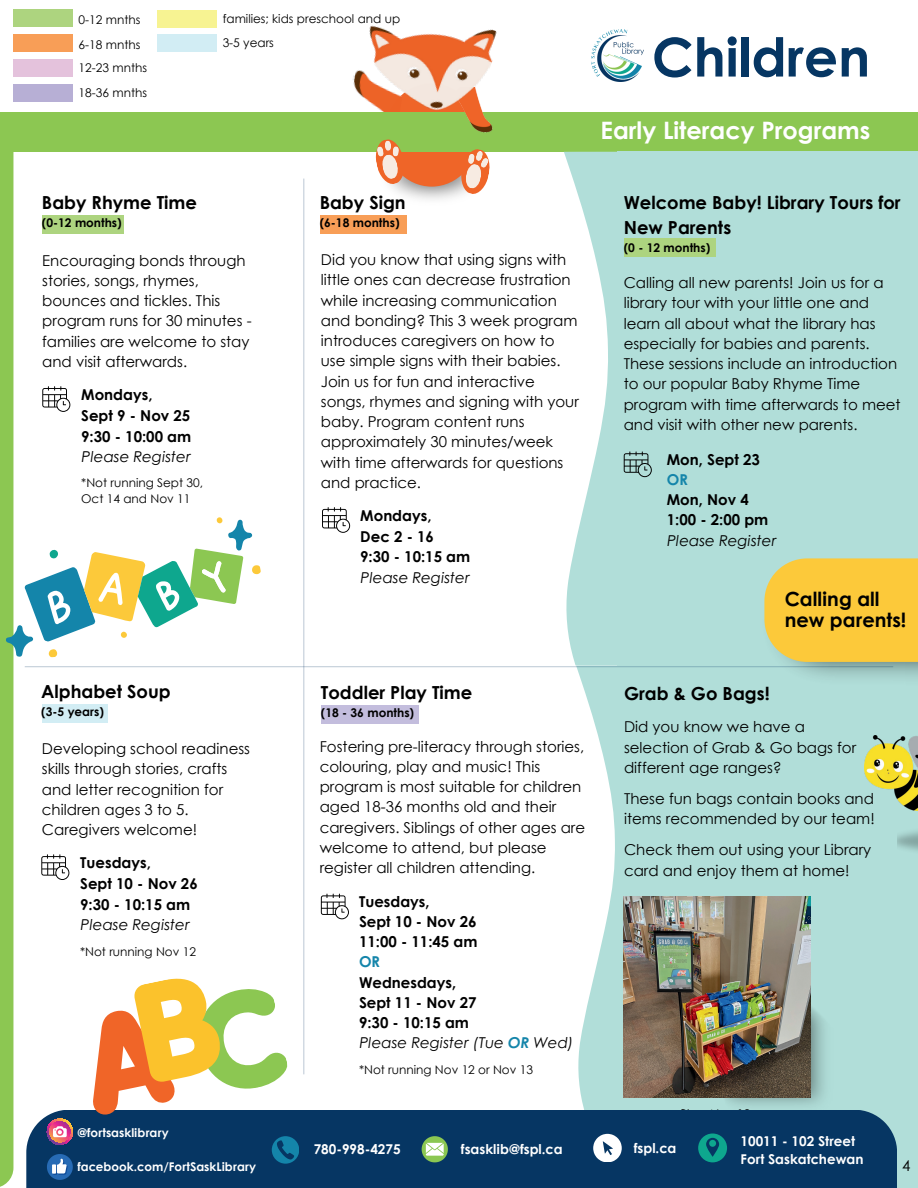
<style>
.page{position:relative;width:918px;height:1188px;background:#fff}
.page>*{position:absolute;margin:0;border:0;box-sizing:border-box;transform-origin:0 0}
.t1{font:700 53.55px "Century Gothic";color:#063663}
.t2{font:700 24px "Century Gothic";color:#fff}
.t3{font:700 19.5px/21.3px "Century Gothic";color:#000}
.t4{font:700 18px/25px "Century Gothic";color:#000}
.t5{font:15px/20.2px "Century Gothic";color:#000}
.t6{font:700 15px/20.2px "Century Gothic";color:#000}
.t7{font:700 15px/20.7px "Century Gothic";color:#000}
.t8{font:italic 15px "Century Gothic";color:#000}
.t9{font:700 15px "Century Gothic";color:#1485aa}
.t10{font:700 13.5px/18px "Century Gothic";color:#fff}
.t11{font:12px/16px "Century Gothic";color:#000}
.t12{font:700 12px "Century Gothic";color:#000}
.t13{font:700 12px "Century Gothic";color:#fff}
.s1{font-weight:400;font-style:italic}
.s2{font-style:italic;color:#1485aa}
</style>
<div class="page">
<div style="left:384px;top:83px;width:95px;height:104px;background:#ef6528;border-radius:50%"></div>
<div style="left:0;top:112px;width:918px;height:40px;background:#8cc752"></div>
<img style="left:473px;top:127px;width:19px;height:5px">
<img style="left:353px;top:25px;width:144px;height:102px">
<svg style="left:375px;top:139px;width:31px;height:46px"></svg>
<svg style="left:460px;top:149px;width:30px;height:46px"></svg>
<div style="left:0;top:120px;width:13px;height:1068px;background:#8cc752"></div>
<div style="left:617px;top:152px;width:301px;height:1036px;background:#b1ded9"></div>
<img style="left:718px;top:1001px;width:107px;height:105px">
<img style="left:864px;top:735px;width:54px;height:76px">
<img style="left:874px;top:759px;width:25px;height:12px">
<div style="left:13px;top:10px;width:60px;height:17px;background:#add47f"></div>
<div style="left:13px;top:59px;width:60px;height:18px;background:#e4c2dc"></div>
<div style="left:13px;top:34px;width:60px;height:18px;background:#f89e57"></div>
<div style="left:13px;top:84px;width:60px;height:17px;background:#b7afd5"></div>
<div style="left:157px;top:10px;width:60px;height:17px;background:#f7f392"></div>
<hr style="left:303px;top:179px;width:1px;height:895px;background:#063663">
<svg style="left:576px;top:667px;width:105px;height:443px;fill:#b1ded9"></svg>
<hr style="left:25px;top:666px;width:868px;height:1px;background:#063663">
<div style="left:157px;top:34px;width:60px;height:18px;background:#d2edf4"></div>
<img style="left:624px;top:896px;width:186px;height:201px">
<img style="left:591px;top:30px;width:52px;height:51px">
<div style="left:321px;top:705px;width:98px;height:19px;background:#c3bddd"></div>
<div style="left:43px;top:215px;width:81px;height:19px;background:#add47f"></div>
<svg style="left:42px;top:386px;width:28px;height:26px"></svg>
<svg style="left:322px;top:507px;width:28px;height:26px"></svg>
<div style="left:320px;top:215px;width:86px;height:19px;background:#f89e57"></div>
<div style="left:42px;top:704px;width:66px;height:19px;background:#d2edf4"></div>
<svg style="left:41px;top:854px;width:28px;height:26px"></svg>
<svg style="left:564px;top:152px;width:119px;height:514px"></svg>
<div style="left:624px;top:239px;width:91px;height:18px;background:#add47f"></div>
<svg style="left:624px;top:451px;width:28px;height:26px"></svg>
<img style="left:762px;top:662px;width:156px;height:15px">
<div style="left:764px;top:558px;width:154px;height:104px;background:#fcc93a"></div>
<svg style="left:321px;top:894px;width:28px;height:25px"></svg>
<div style="left:26px;top:1110px;width:871px;height:78px;background:#063663"></div>
<svg style="left:422px;top:1136px;width:26px;height:26px"></svg>
<svg style="left:698px;top:1134px;width:29px;height:28px"></svg>
<svg style="left:593px;top:1134px;width:28px;height:28px"></svg>
<svg style="left:272px;top:1136px;width:27px;height:27px"></svg>
<svg style="left:47px;top:1119px;width:26px;height:26px"></svg>
<svg style="left:47px;top:1154px;width:26px;height:26px"></svg>
<svg style="left:6px;top:517px;width:255px;height:141px"></svg>
<svg style="left:93px;top:978px;width:195px;height:137px"></svg>
<p class="t11" style="left:79px;top:11px;width:63px">0-12 mnths</p>
<p class="t11" style="left:79px;top:36px;width:63px">6-18 mnths</p>
<p class="t11" style="left:79px;top:59px;width:70px">12-23 mnths</p>
<p class="t11" style="left:79px;top:84px;width:70px">18-36 mnths</p>
<p class="t11" style="left:223px;top:10px;width:179px">families; kids preschool and up</p>
<p class="t11" style="left:223px;top:34px;width:53px">3-5 years</p>
<p class="t4" style="left:42px;top:189px;width:157px">Baby Rhyme Time</p>
<p class="t12" style="left:42px;top:213px;width:81px">(0-12 months)</p>
<p class="t4" style="left:320px;top:189px;width:87px">Baby Sign</p>
<p class="t12" style="left:320px;top:213px;width:81px">(6-18 months)</p>
<p class="t5" style="left:42px;top:250px;width:211px">Encouraging bonds through stories, songs, rhymes, bounces and tickles. This program runs for 30 minutes - families are welcome to stay and visit afterwards.</p>
<p class="t7" style="left:81px;top:384px;width:112px">Mondays,<br>Sept 9 - Nov 25<br>9:30 - 10:00 am</p>
<p class="t8" style="left:81px;top:448px;width:111px">Please Register</p>
<p class="t11" style="left:81px;top:475px;width:123px">*Not running Sept 30,<br>Oct 14 and Nov 11</p>
<p class="t5" style="left:321px;top:249px;width:260px">Did you know that using signs with little ones can decrease frustration while increasing communication and bonding? This 3 week program introduces caregivers on how to use simple signs with their babies.<br>Join us for fun and interactive songs, rhymes and signing with your baby. Program content runs approximately 30 minutes/week with time afterwards for questions and practice.</p>
<p class="t7" style="left:360px;top:505px;width:112px">Mondays,<br>Dec 2 - 16<br>9:30 - 10:15 am</p>
<p class="t8" style="left:360px;top:569px;width:111px">Please Register</p>
<h1 class="t1" style="left:652px;top:17px;width:220px">Children</h1>
<h2 class="t2" style="left:601px;top:112px;width:271px">Early Literacy Programs</h2>
<p class="t4" style="left:624px;top:189px;width:278px">Welcome Baby! Library Tours for<br>New Parents</p>
<p class="t12" style="left:624px;top:239px;width:88px">(0 - 12 months)</p>
<p class="t5" style="left:624px;top:272px;width:278px">Calling all new parents! Join us for a library tour with your little one and learn all about what the library has especially for babies and parents.<br>These sessions include an introduction to our popular Baby Rhyme Time program with time afterwards to meet and visit with other new parents.</p>
<p class="t6" style="left:667px;top:448px;width:95px">Mon, Sept 23</p>
<p class="t9" style="left:667px;top:469px;width:23px">OR</p>
<p class="t6" style="left:667px;top:489px;width:103px">Mon, Nov 4<br>1:00 - 2:00 pm</p>
<p class="t8" style="left:667px;top:531px;width:111px">Please Register</p>
<h3 class="t3" style="left:785px;top:587px;width:123px">Calling all new parents!</h3>
<p class="t4" style="left:41px;top:678px;width:131px">Alphabet Soup</p>
<p class="t12" style="left:41px;top:702px;width:64px">(3-5 years)</p>
<p class="t5" style="left:42px;top:738px;width:210px">Developing school readiness skills through stories, crafts and letter recognition for children ages 3 to 5.<br>Caregivers welcome!</p>
<p class="t7" style="left:80px;top:852px;width:119px">Tuesdays,<br>Sept 10 - Nov 26<br>9:30 - 10:15 am</p>
<p class="t8" style="left:80px;top:916px;width:111px">Please Register</p>
<p class="t11" style="left:80px;top:944px;width:117px">*Not running Nov 12</p>
<p class="t4" style="left:321px;top:679px;width:153px">Toddler Play Time</p>
<p class="t12" style="left:321px;top:704px;width:95px">(18 - 36 months)</p>
<p class="t5" style="left:320px;top:736px;width:267px">Fostering pre-literacy through stories, colouring, play and music! This program is most suitable for children aged 18-36 months old and their caregivers. Siblings of other ages are welcome to attend, but please register all children attending.</p>
<p class="t6" style="left:359px;top:891px;width:120px">Tuesdays,<br>Sept 10 - Nov 26<br>11:00 - 11:45 am</p>
<p class="t9" style="left:359px;top:952px;width:23px">OR</p>
<p class="t6" style="left:359px;top:972px;width:216px">Wednesdays,<br>Sept 11 - Nov 27<br>9:30 - 10:15 am<br><span class="s1">Please Register (Tue</span> <span class="s2">OR</span> <span class="s1">Wed)</span></p>
<p class="t11" style="left:359px;top:1061px;width:176px">*Not running Nov 12 or Nov 13</p>
<p class="t4" style="left:624px;top:680px;width:147px">Grab &amp; Go Bags!</p>
<p class="t5" style="left:624px;top:716px;width:234px">Did you know we have a selection of Grab &amp; Go bags for different age ranges?</p>
<p class="t5" style="left:624px;top:788px;width:252px">These fun bags contain books and items recommended by our team!</p>
<p class="t5" style="left:624px;top:839px;width:249px;line-height:20.7px">Check them out using your Library card and enjoy them at home!</p>
<p class="t13" style="left:77px;top:1125px;width:93px">@fortsasklibrary</p>
<p class="t13" style="left:77px;top:1159px;width:180px">facebook.com/FortSaskLibrary</p>
<p class="t10" style="left:314px;top:1140px;width:88px">780-998-4275</p>
<p class="t10" style="left:461px;top:1139px;width:103px">fsasklib@fspl.ca</p>
<p class="t10" style="left:634px;top:1138px;width:44px">fspl.ca</p>
<p class="t10" style="left:741px;top:1132px;width:124px">10011 - 102 Street<br>Fort Saskatchewan</p>
<p class="t5" style="left:902px;top:1155px;width:10px">4</p>
</div>
